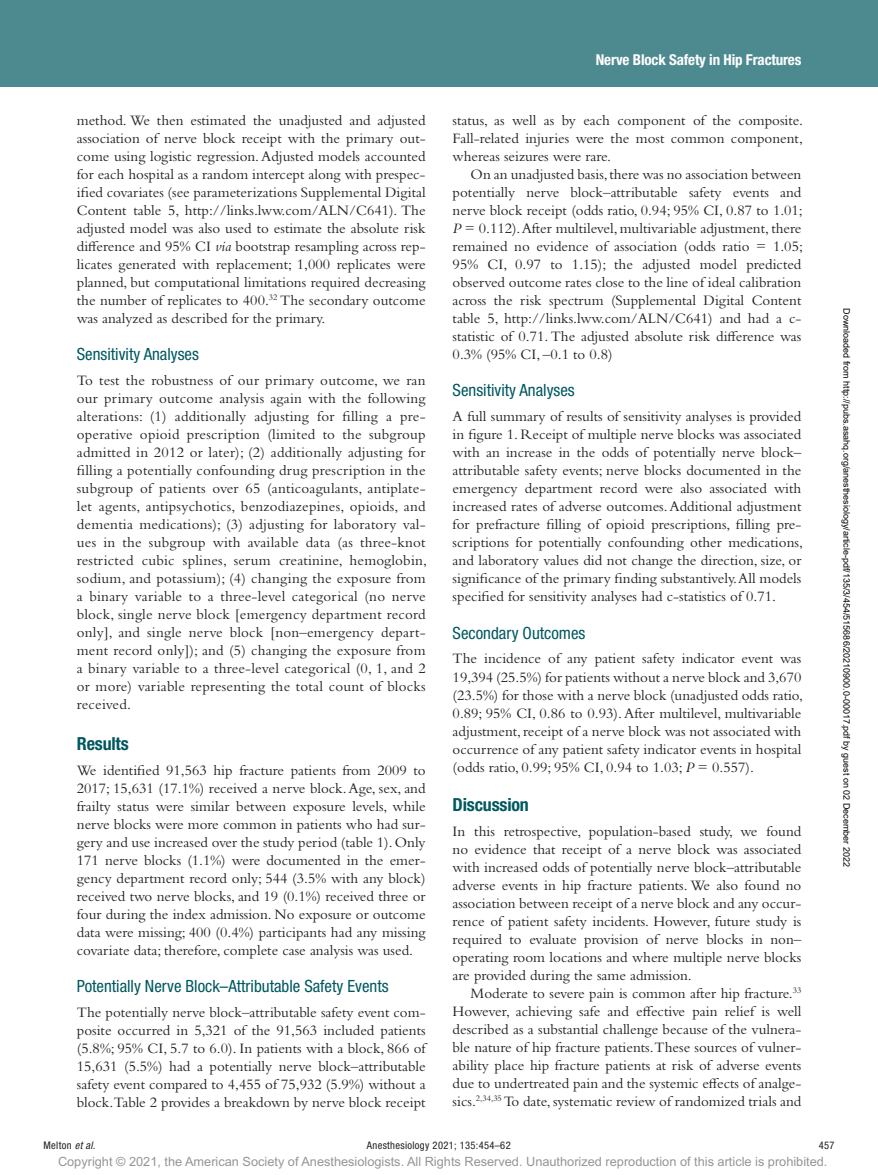
<style>
.page{position:relative;width:878px;height:1175px;background:#fff}
.page>*{position:absolute;margin:0;border:0;box-sizing:border-box;transform-origin:0 0}
.t1{font:700 condensed 18px "Helvetica Neue LT Std";letter-spacing:-.01em;color:#005861}
.t2{font:condensed 16.8px "Helvetica Neue LT Std";color:#005861}
.t3{font:15px/18px "Bembo Std";color:#231f20;text-align:justify}
.t4{font:700 condensed 15px "Helvetica Neue LT Std";letter-spacing:-.01em;color:#fff}
.t5{font:12.75px "Arial MT Std";color:#939598}
.t6{font:condensed 10.5px "Helvetica Neue LT Std";letter-spacing:.03em;color:#231f20}
.t7{font:9px "Arial";color:#000}
.s1{font-style:italic}
</style>
<div class="page">
<div style="left:0;top:0;width:878px;height:86px;background:#4d8a90"></div>
<p class="t3" style="left:77px;top:111px;width:350px">method. We then estimated the unadjusted and adjusted association of nerve block receipt with the primary out&shy;come using logistic regression. Adjusted models accounted for each hospital as a random intercept along with prespec&shy;ified covariates (see parameterizations Supplemental Digital Content table 5, http://links.lww.com/ALN/C641). The adjusted model was also used to estimate the absolute risk difference and 95% CI <span class="s1">via</span> bootstrap resampling across rep&shy;licates generated with replacement; 1,000 replicates were planned, but computational limitations required decreasing the number of replicates to 400.<sup>32</sup> The secondary outcome was analyzed as described for the primary.</p>
<p class="t2" style="left:77px;top:345px;width:124px">Sensitivity Analyses</p>
<p class="t3" style="left:77px;top:371px;width:352px">To test the robustness of our primary outcome, we ran our primary outcome analysis again with the following alterations: (1) additionally adjusting for filling a pre&shy;operative opioid prescription (limited to the subgroup admitted in 2012 or later); (2) additionally adjusting for filling a potentially confounding drug prescription in the subgroup of patients over 65 (anticoagulants, antiplate&shy;let agents, antipsychotics, benzodiazepines, opioids, and dementia medications); (3) adjusting for laboratory val&shy;ues in the subgroup with available data (as three-knot restricted cubic splines, serum creatinine, hemoglobin, sodium, and potassium); (4) changing the exposure from a binary variable to a three-level categorical (no nerve block, single nerve block [emergency department record only], and single nerve block [non–emergency depart&shy;ment record only]); and (5) changing the exposure from a binary variable to a three-level categorical (0, 1, and 2 or more) variable representing the total count of blocks received.</p>
<p class="t1" style="left:77px;top:732px;width:53px">Results</p>
<p class="t3" style="left:77px;top:760px;width:350px">We identified 91,563 hip fracture patients from 2009 to 2017; 15,631 (17.1%) received a nerve block. Age, sex, and frailty status were similar between exposure levels, while nerve blocks were more common in patients who had sur&shy;gery and use increased over the study period (table 1). Only 171 nerve blocks (1.1%) were documented in the emer&shy;gency department record only; 544 (3.5% with any block) received two nerve blocks, and 19 (0.1%) received three or four during the index admission. No exposure or outcome data were missing; 400 (0.4%) participants had any missing covariate data; therefore, complete case analysis was used.</p>
<p class="t2" style="left:77px;top:976px;width:313px">Potentially Nerve Block–Attributable Safety Events</p>
<p class="t3" style="left:77px;top:1003px;width:350px">The potentially nerve block–attributable safety event com&shy;posite occurred in 5,321 of the 91,563 included patients (5.8%; 95% CI, 5.7 to 6.0). In patients with a block, 866 of 15,631 (5.5%) had a potentially nerve block–attributable safety event compared to 4,455 of 75,932 (5.9%) without a block.Table 2 provides a breakdown by nerve block receipt</p>
<p class="t4" style="left:595px;top:51px;width:207px">Nerve Block Safety in Hip Fractures</p>
<p class="t3" style="left:452px;top:111px;width:352px">status, as well as by each component of the composite.<br>Fall-related injuries were the most common component, whereas seizures were rare.</p>
<p class="t3" style="left:452px;top:165px;width:352px;text-indent:18px">On an unadjusted basis, there was no association between potentially nerve block–attributable safety events and nerve block receipt (odds ratio, 0.94; 95% CI, 0.87 to 1.01; <span class="s1">P</span> = 0.112). After multilevel, multivariable adjustment, there remained no evidence of association (odds ratio = 1.05; 95% CI, 0.97 to 1.15); the adjusted model predicted observed outcome rates close to the line of ideal calibration across the risk spectrum (Supplemental Digital Content table 5, http://links.lww.com/ALN/C641) and had a c&shy;statistic of 0.71. The adjusted absolute risk difference was 0.3% (95% CI, –0.1 to 0.8)</p>
<p class="t2" style="left:452px;top:381px;width:124px">Sensitivity Analyses</p>
<p class="t3" style="left:452px;top:407px;width:352px">A full summary of results of sensitivity analyses is provided in figure 1. Receipt of multiple nerve blocks was associated with an increase in the odds of potentially nerve block– attributable safety events; nerve blocks documented in the emergency department record were also associated with increased rates of adverse outcomes. Additional adjustment for prefracture filling of opioid prescriptions, filling pre&shy;scriptions for potentially confounding other medications, and laboratory values did not change the direction, size, or significance of the primary finding substantively. All models specified for sensitivity analyses had c-statistics of 0.71.</p>
<p class="t2" style="left:452px;top:623px;width:134px">Secondary Outcomes</p>
<p class="t3" style="left:452px;top:649px;width:352px">The incidence of any patient safety indicator event was 19,394 (25.5%) for patients without a nerve block and 3,670 (23.5%) for those with a nerve block (unadjusted odds ratio, 0.89; 95% CI, 0.86 to 0.93). After multilevel, multivariable adjustment, receipt of a nerve block was not associated with occurrence of any patient safety indicator events in hospital (odds ratio, 0.99; 95% CI, 0.94 to 1.03; <span class="s1">P</span> = 0.557).</p>
<p class="t1" style="left:452px;top:794px;width:78px">Discussion</p>
<p class="t3" style="left:452px;top:822px;width:350px">In this retrospective, population-based study, we found no evidence that receipt of a nerve block was associated with increased odds of potentially nerve block–attributable adverse events in hip fracture patients. We also found no association between receipt of a nerve block and any occur&shy;rence of patient safety incidents. However, future study is required to evaluate provision of nerve blocks in non– operating room locations and where multiple nerve blocks are provided during the same admission.</p>
<p class="t3" style="left:452px;top:984px;width:350px;text-indent:18px">Moderate to severe pain is common after hip fracture.<sup>33<br></sup>However, achieving safe and effective pain relief is well described as a substantial challenge because of the vulnera&shy;ble nature of hip fracture patients. These sources of vulner&shy;ability place hip fracture patients at risk of adverse events due to undertreated pain and the systemic effects of analge&shy;sics.<sup>2,34,35</sup> To date, systematic review of randomized trials and</p>
<p class="t7" style="left:850px;top:308px;width:560px;rotate:90deg">Downloaded from http://pubs.asahq.org/anesthesiology/article-pdf/135/3/454/515686/20210900.0-00017.pdf by guest on 02 December 2022</p>
<p class="t6" style="left:44px;top:1139px;width:53px">Melton <span class="s1">et al.</span></p>
<p class="t6" style="left:367px;top:1139px;width:145px">Anesthesiology 2021; 135:454–62</p>
<p class="t6" style="left:818px;top:1139px;width:17px">457</p>
<p class="t5" style="left:58px;top:1154px;width:771px">Copyright © 2021, the American Society of Anesthesiologists. All Rights Reserved. Unauthorized reproduction of this article is prohibited.</p>
</div>
